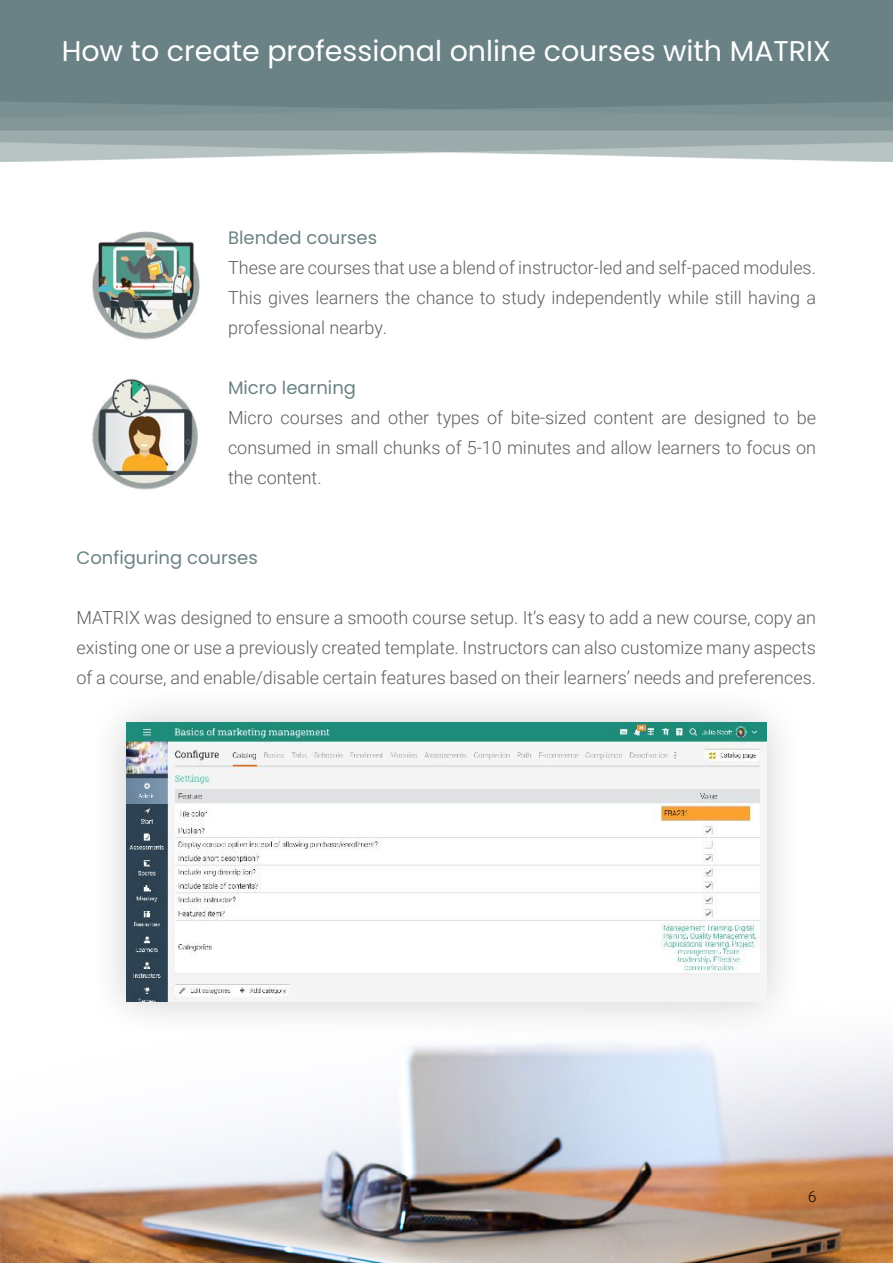
<style>
.page{position:relative;width:893px;height:1263px;background:#fff}
.page>*{position:absolute;margin:0;border:0;box-sizing:border-box;transform-origin:0 0}
.t1{font:28.5px "Poppins";color:#fff}
.t2{font:300 18px/30px "Roboto";color:#5f5f5f;text-align:justify}
.t3{font:18px "Poppins";color:#6b8284}
.t4{font:300 15px "Roboto";color:#000}
</style>
<div class="page">
<img style="left:0;top:1043px;width:893px;height:220px">
<img style="left:0;top:0;width:893px;height:161px">
<div style="left:88px;top:684px;width:717px;height:357px;background:#000;opacity:.2"></div>
<img style="left:127px;top:723px;width:639px;height:278px">
<img style="left:92px;top:378px;width:106px;height:112px">
<img style="left:92px;top:231px;width:108px;height:109px">
<h1 class="t1" style="left:62px;top:34px;width:771px">How to create professional online courses with MATRIX</h1>
<p class="t3" style="left:228px;top:228px;width:151px">Blended courses</p>
<p class="t2" style="left:228px;top:252px;width:590px">These are courses that use a blend of instructor-led and self-paced modules.<br>This gives learners the chance to study independently while still having a professional nearby.</p>
<p class="t3" style="left:228px;top:378px;width:129px">Micro learning</p>
<p class="t2" style="left:228px;top:402px;width:589px">Micro courses and other types of bite-sized content are designed to be consumed in small chunks of 5-10 minutes and allow learners to focus on the content.</p>
<p class="t3" style="left:77px;top:547px;width:183px">Configuring courses</p>
<p class="t2" style="left:77px;top:602px;width:741px">MATRIX was designed to ensure a smooth course setup. It’s easy to add a new course, copy an existing one or use a previously created template. Instructors can also customize many aspects of a course, and enable/disable certain features based on their learners’ needs and preferences.</p>
<p class="t4" style="left:808px;top:1186px;width:10px">6</p>
</div>
